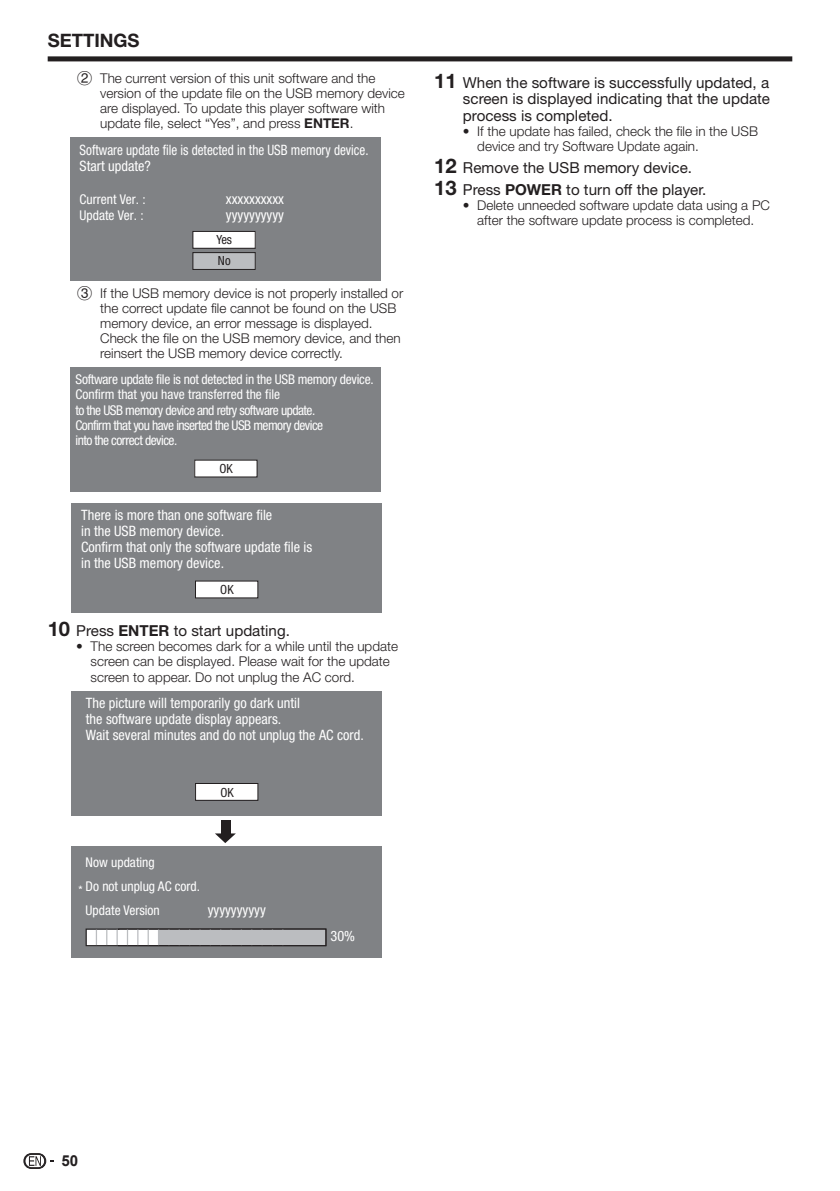
<style>
.page{position:relative;width:840px;height:1191px;background:#fff}
.page>*{position:absolute;margin:0;border:0;box-sizing:border-box;transform-origin:0 0}
.t1{font:700 20.2px/21.6px "Helvetica Neue LT";color:#231f20}
.t2{font:700 18.6px "Helvetica Neue LT";color:#231f20}
.t3{font:15.2px/16.8px "Helvetica Neue LT";color:#231f20;text-align:justify}
.t4{font:700 15.2px "Arial";color:#231f20}
.t5{font:condensed 14.2px/16px "Helvetica Neue LT";color:#fff}
.t6{font:condensed 14.2px/16px "Helvetica Neue LT";color:#fff;scale:.92 1}
.t7{font:300 13.4px/15.2px "Helvetica Neue LT";color:#231f20}
.t8{font:condensed 13.4px/15.2px "Helvetica Neue LT";letter-spacing:-.04em;color:#fff}
.t9{font:condensed 13.4px/23.6px "Helvetica Neue LT";color:#fff}
.t10{font:13.4px "GK Proj A";color:#231f20}
.t11{font:condensed 12.6px/21.2px "Helvetica Neue LT";color:#231f20}
.t12{font:condensed 11.8px "Helvetica Neue LT";color:#fff}
.s1{font-weight:700}
</style>
<div class="page">
<div style="left:48px;top:56px;width:743px;height:5px;background:#231f20"></div>
<div style="left:70px;top:138px;width:310px;height:143px;background:#808285"></div>
<div style="left:193px;top:231px;width:62px;height:17px;background:#fff"></div>
<div style="left:192px;top:231px;width:63px;height:17px;border:1px solid #231f20"></div>
<div style="left:193px;top:253px;width:62px;height:16px;background:#bbbdc0"></div>
<div style="left:192px;top:252px;width:63px;height:18px;border:1px solid #231f20"></div>
<div style="left:71px;top:368px;width:310px;height:124px;background:#808285"></div>
<div style="left:195px;top:460px;width:62px;height:17px;background:#fff"></div>
<div style="left:71px;top:503px;width:310px;height:110px;background:#808285"></div>
<div style="left:195px;top:581px;width:63px;height:17px;background:#fff"></div>
<div style="left:71px;top:691px;width:310px;height:124px;background:#808285"></div>
<div style="left:71px;top:846px;width:310px;height:111px;background:#808285"></div>
<div style="left:220px;top:820px;width:10px;height:14px;background:#231f20"></div>
<svg style="left:215px;top:833px;width:21px;height:10px"></svg>
<div style="left:195px;top:783px;width:63px;height:17px;background:#fff"></div>
<div style="left:195px;top:783px;width:63px;height:17px;border:1px solid #231f20"></div>
<div style="left:119px;top:929px;width:207px;height:16px;background:#bbbdc0"></div>
<div style="left:87px;top:930px;width:71px;height:14px;background:#fff"></div>
<svg style="left:96px;top:930px;width:1px;height:14px"></svg>
<svg style="left:106px;top:930px;width:1px;height:14px"></svg>
<svg style="left:116px;top:930px;width:2px;height:14px"></svg>
<svg style="left:127px;top:930px;width:1px;height:14px"></svg>
<svg style="left:137px;top:930px;width:1px;height:14px"></svg>
<svg style="left:147px;top:930px;width:2px;height:14px"></svg>
<div style="left:86px;top:928px;width:240px;height:18px;border:1px solid #231f20"></div>
<svg style="left:24px;top:1153px;width:30px;height:15px"></svg>
<h2 class="t2" style="left:48px;top:34px;width:93px">SETTINGS</h2>
<p class="t7" style="left:100px;top:71px;width:306px">The current version of this unit software and the version of the update file on the USB memory device are displayed. To update this player software with update file, select “Yes”, and press <span class="s1">ENTER</span>.</p>
<p class="t6" style="left:80px;top:143px;width:315px">Software update file is detected in the USB memory device.<br>Start update?</p>
<p class="t9" style="left:80px;top:193px;width:67px;line-height:16px">Current Ver. :<br>Update Ver. :</p>
<p class="t5" style="left:226px;top:192px;width:60px">xxxxxxxxxx yyyyyyyyyy</p>
<p class="t11" style="left:216px;top:230px;width:17px">Yes<br>No</p>
<p class="t7" style="left:100px;top:286px;width:304px">If the USB memory device is not properly installed or the correct update file cannot be found on the USB memory device, an error message is displayed.<br>Check the file on the USB memory device, and then reinsert the USB memory device correctly.</p>
<p class="t8" style="left:75px;top:373px;width:299px">Software update file is not detected in the USB memory device.<br>Confirm that you have transferred the file<br>to the USB memory device and retry software update.<br>Confirm that you have inserted the USB memory device<br>into the correct device.</p>
<p class="t11" style="left:219px;top:459px;width:15px">OK</p>
<p class="t5" style="left:81px;top:508px;width:232px">There is more than one software file<br>in the USB memory device.<br>Confirm that only the software update file is in the USB memory device.</p>
<p class="t11" style="left:220px;top:580px;width:15px">OK</p>
<p class="t3" style="left:76px;top:624px;width:215px">Press <span class="s1">ENTER</span> to start updating.</p>
<p class="t7" style="left:91px;top:640px;width:309px">The screen becomes dark for a while until the update screen can be displayed. Please wait for the update screen to appear. Do not unplug the AC cord.</p>
<p class="t5" style="left:86px;top:696px;width:279px">The picture will temporarily go dark until<br>the software update display appears.<br>Wait several minutes and do not unplug the AC cord.</p>
<p class="t10" style="left:76px;top:70px;width:18px">2</p>
<p class="t10" style="left:76px;top:285px;width:18px">3</p>
<h1 class="t1" style="left:48px;top:620px;width:24px">10</h1>
<p class="t7" style="left:76px;top:640px;width:8px">•</p>
<p class="t11" style="left:220px;top:783px;width:15px">OK</p>
<p class="t9" style="left:86px;top:852px;width:116px">Now updating<br>Do not unplug AC cord.<br>Update Version</p>
<p class="t12" style="left:79px;top:886px;width:6px">*</p>
<p class="t5" style="left:207px;top:902px;width:60px">yyyyyyyyyy</p>
<p class="t5" style="left:330px;top:929px;width:26px">30%</p>
<h1 class="t1" style="left:434px;top:72px;width:24px">11</h1>
<p class="t3" style="left:462px;top:75px;width:308px">When the software is successfully updated, a screen is displayed indicating that the update process is completed.</p>
<p class="t7" style="left:477px;top:125px;width:282px">If the update has failed, check the file in the USB device and try Software Update again.</p>
<p class="t3" style="left:462px;top:158px;width:245px;line-height:21.6px">Remove the USB memory device.<br>Press <span class="s1">POWER</span> to turn off the player.</p>
<p class="t7" style="left:477px;top:198px;width:294px">Delete unneeded software update data using a PC after the software update process is completed.</p>
<p class="t7" style="left:462px;top:125px;width:8px">•</p>
<h1 class="t1" style="left:434px;top:157px;width:24px">12<br>13</h1>
<p class="t7" style="left:462px;top:198px;width:8px">•</p>
<p class="t4" style="left:61px;top:1152px;width:18px">50</p>
</div>
